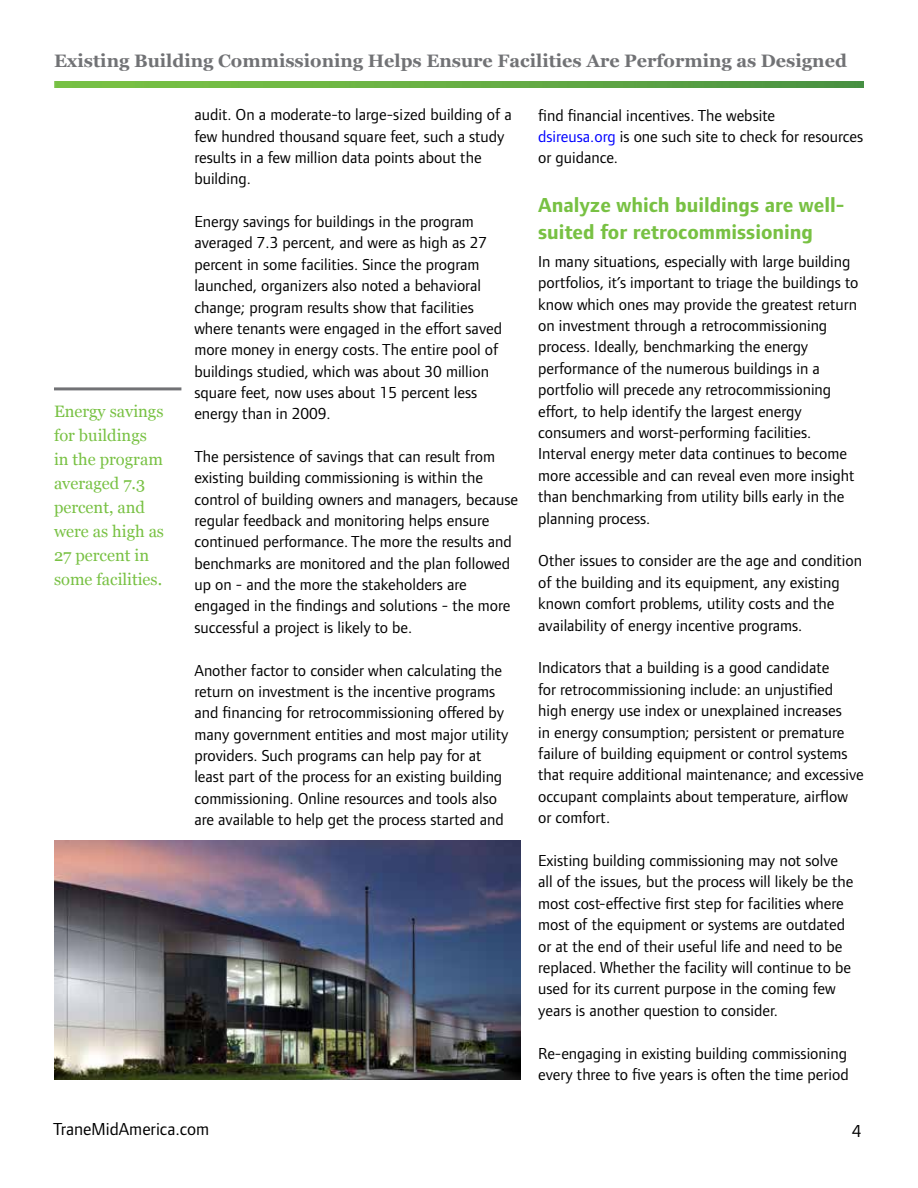
<style>
.page{position:relative;width:918px;height:1188px;background:#fff}
.page>*{position:absolute;margin:0;border:0;box-sizing:border-box;transform-origin:0 0}
.t1{font:700 21px/27.5px "Foundry Form Sans";color:#78c143}
.t2{font:700 18px "Georgia";color:#717275}
.t3{font:18px "Foundry Form Sans";color:#000}
.t4{font:16.5px/21.5px "Foundry Form Sans";color:#000}
.t5{font:16.5px/24px "Georgia";color:#78c143}
.s1{color:#00f}
</style>
<div class="page">
<img style="left:54px;top:82px;width:810px;height:5px">
<div style="left:54px;top:387px;width:127px;height:3px;border:2px solid #717275"></div>
<img style="left:54px;top:840px;width:466px;height:240px">
<p class="t2" style="left:54px;top:49px;width:794px">Existing Building Commissioning Helps Ensure Facilities Are Performing as Designed</p>
<p class="t5" style="left:54px;top:400px;width:112px">Energy savings for buildings in the program averaged 7.3 percent, and were as high as<br>27 percent in some facilities.</p>
<p class="t4" style="left:194px;top:104px;width:319px">audit. On a moderate-to large-sized building of a few hundred thousand square feet, such a study results in a few million data points about the building.</p>
<p class="t4" style="left:194px;top:211px;width:309px">Energy savings for buildings in the program averaged 7.3 percent, and were as high as 27 percent in some facilities. Since the program launched, organizers also noted a behavioral change; program results show that facilities where tenants were engaged in the effort saved more money in energy costs. The entire pool of buildings studied, which was about 30 million square feet, now uses about 15 percent less energy than in 2009.</p>
<p class="t4" style="left:194px;top:446px;width:325px">The persistence of savings that can result from existing building commissioning is within the control of building owners and managers, because regular feedback and monitoring helps ensure continued performance. The more the results and benchmarks are monitored and the plan followed up on - and the more the stakeholders are engaged in the findings and solutions - the more successful a project is likely to be.</p>
<p class="t4" style="left:194px;top:659px;width:315px">Another factor to consider when calculating the return on investment is the incentive programs and financing for retrocommissioning offered by many government entities and most major utility providers. Such programs can help pay for at least part of the process for an existing building commissioning. Online resources and tools also are available to help get the process started and</p>
<p class="t4" style="left:538px;top:104px;width:326px">find financial incentives. The website<br><span class="s1">dsireusa.org</span> is one such site to check for resources or guidance.</p>
<p class="t1" style="left:538px;top:192px;width:308px">Analyze which buildings are well&shy;suited for retrocommissioning</p>
<p class="t4" style="left:538px;top:251px;width:322px">In many situations, especially with large building portfolios, it’s important to triage the buildings to know which ones may provide the greatest return on investment through a retrocommissioning process. Ideally, benchmarking the energy performance of the numerous buildings in a portfolio will precede any retrocommissioning effort, to help identify the largest energy consumers and worst-performing facilities.<br>Interval energy meter data continues to become more accessible and can reveal even more insight than benchmarking from utility bills early in the planning process.</p>
<p class="t4" style="left:538px;top:550px;width:325px">Other issues to consider are the age and condition of the building and its equipment, any existing known comfort problems, utility costs and the availability of energy incentive programs.</p>
<p class="t4" style="left:538px;top:657px;width:327px">Indicators that a building is a good candidate<br>for retrocommissioning include: an unjustified high energy use index or unexplained increases<br>in energy consumption; persistent or premature failure of building equipment or control systems that require additional maintenance; and excessive occupant complaints about temperature, airflow or comfort.</p>
<p class="t4" style="left:538px;top:850px;width:317px">Existing building commissioning may not solve all of the issues, but the process will likely be the most cost-effective first step for facilities where most of the equipment or systems are outdated or at the end of their useful life and need to be replaced. Whether the facility will continue to be used for its current purpose in the coming few years is another question to consider.</p>
<p class="t4" style="left:538px;top:1042px;width:312px">Re-engaging in existing building commissioning every three to five years is often the time period</p>
<p class="t3" style="left:53px;top:1118px;width:158px">TraneMidAmerica.com</p>
<p class="t3" style="left:852px;top:1121px;width:11px">4</p>
</div>
